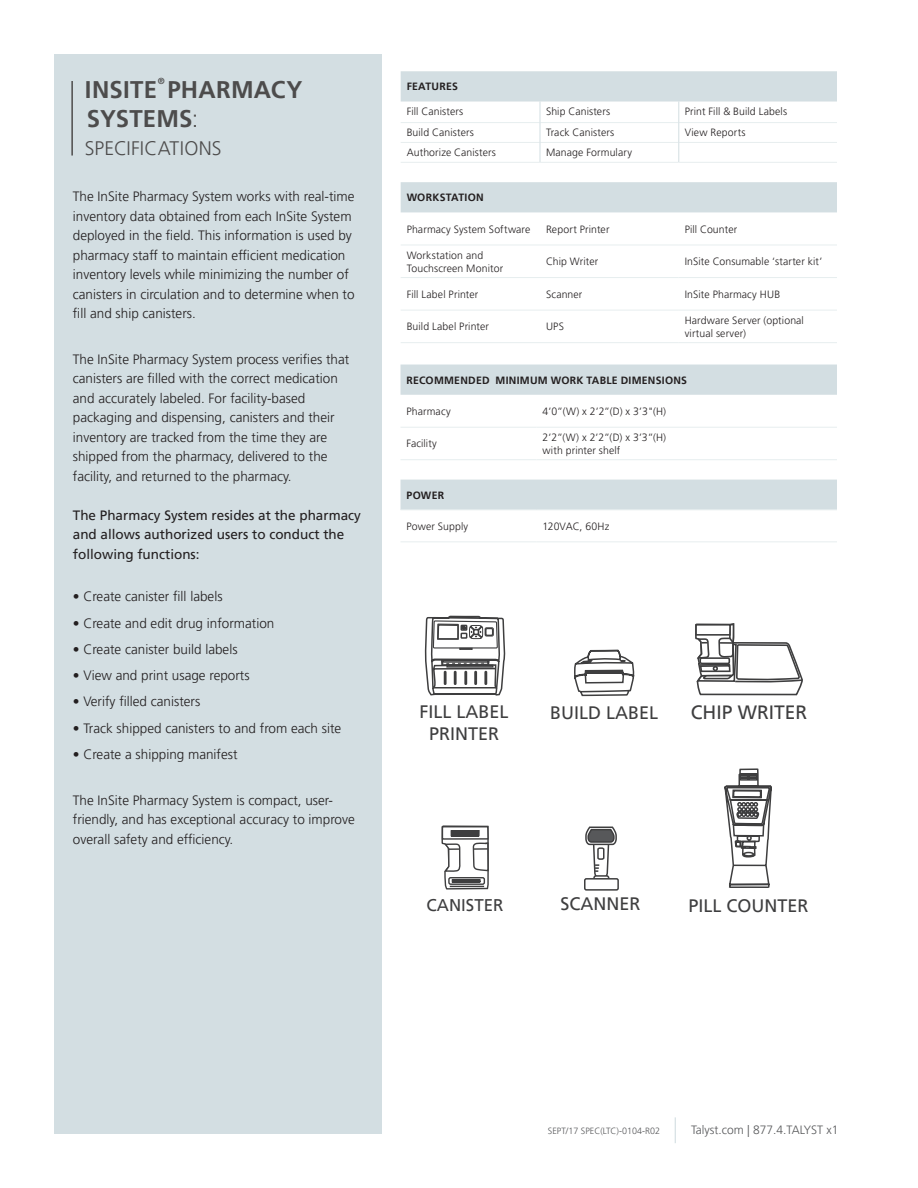
<style>
.page{position:relative;width:918px;height:1188px;background:#fff}
.page>*{position:absolute;margin:0;border:0;box-sizing:border-box;transform-origin:0 0}
.t1{font:700 24px "Frutiger LT Std";letter-spacing:.01em;color:#4d4c4c}
.t2{font:300 19.5px "Frutiger LT Std";letter-spacing:.005em;color:#4d4c4c}
.t3{font:19.2px "Frutiger LT Std";color:#3e3e3f}
.t4{font:18px/21.6px "Frutiger LT Std";color:#3e3e3f;text-align:center}
.t5{font:16.95px "Frutiger LT Std";color:#3e3e3f}
.t6{font:300 13.5px/19.5px "Frutiger LT Std";color:#231f20}
.t7{font:13.5px/19.5px "Frutiger LT Std";color:#231f20}
.t8{font:300 12px "Frutiger LT Std";color:#57585a}
.t9{font:300 10.5px/12.6px "Frutiger LT Std";letter-spacing:.01em;color:#231f20}
.t10{font:700 10.5px "Frutiger LT Std";letter-spacing:.025em;color:#231f20}
.t11{font:300 9px "Frutiger LT Std";color:#57585a}
.t12{font:700 8.7px "Frutiger LT Std";color:#4d4c4c}
.s1{font-weight:300}
</style>
<div class="page">
<div style="left:54px;top:54px;width:327px;height:1080px;background:#d3dee2"></div>
<hr style="left:71px;top:81px;width:2px;height:75px;background:#4d4c4c">
<div style="left:401px;top:182px;width:436px;height:30px;background:#d3dee2"></div>
<hr style="left:401px;top:162px;width:139px;height:1px;background:#e7eeef">
<hr style="left:540px;top:162px;width:139px;height:1px;background:#e7eeef">
<hr style="left:679px;top:162px;width:158px;height:1px;background:#e7eeef">
<hr style="left:401px;top:245px;width:139px;height:1px;background:#e7eeef">
<hr style="left:540px;top:245px;width:139px;height:1px;background:#e7eeef">
<hr style="left:679px;top:245px;width:158px;height:1px;background:#e7eeef">
<hr style="left:401px;top:277px;width:139px;height:1px;background:#e7eeef">
<hr style="left:540px;top:277px;width:139px;height:1px;background:#e7eeef">
<hr style="left:679px;top:277px;width:158px;height:1px;background:#e7eeef">
<hr style="left:401px;top:310px;width:139px;height:1px;background:#e7eeef">
<hr style="left:540px;top:310px;width:139px;height:1px;background:#e7eeef">
<hr style="left:679px;top:310px;width:158px;height:1px;background:#e7eeef">
<hr style="left:401px;top:342px;width:139px;height:1px;background:#e7eeef">
<hr style="left:540px;top:342px;width:139px;height:1px;background:#e7eeef">
<hr style="left:679px;top:342px;width:158px;height:1px;background:#e7eeef">
<svg style="left:401px;top:71px;width:436px;height:91px"></svg>
<svg style="left:401px;top:365px;width:436px;height:144px"></svg>
<hr style="left:401px;top:427px;width:136px;height:1px;background:#e7eeef">
<hr style="left:537px;top:427px;width:300px;height:1px;background:#e7eeef">
<hr style="left:401px;top:459px;width:136px;height:1px;background:#e7eeef">
<hr style="left:537px;top:459px;width:300px;height:1px;background:#e7eeef">
<hr style="left:401px;top:509px;width:136px;height:1px;background:#e7eeef">
<hr style="left:537px;top:509px;width:300px;height:1px;background:#e7eeef">
<hr style="left:401px;top:541px;width:136px;height:1px;background:#e7eeef">
<hr style="left:537px;top:541px;width:300px;height:1px;background:#e7eeef">
<svg style="left:424px;top:616px;width:81px;height:80px"></svg>
<svg style="left:574px;top:649px;width:61px;height:48px"></svg>
<svg style="left:695px;top:623px;width:108px;height:73px"></svg>
<svg style="left:441px;top:825px;width:48px;height:65px"></svg>
<svg style="left:585px;top:827px;width:32px;height:51px"></svg>
<div style="left:584px;top:878px;width:35px;height:13px;border:2px solid #3e3e3f;border-radius:2px"></div>
<svg style="left:724px;top:768px;width:48px;height:120px"></svg>
<svg style="left:675px;top:1117px;width:1px;height:26px"></svg>
<p class="t12" style="left:158px;top:76px;width:8px">®</p>
<h1 class="t1" style="left:87px;top:104px;width:113px">SYSTEMS<span class="s1">:</span></h1>
<h2 class="t2" style="left:85px;top:138px;width:138px">SPECIFICATIONS</h2>
<p class="t6" style="left:73px;top:187px;width:283px">The InSite Pharmacy System works with real-time inventory data obtained from each InSite System deployed in the field. This information is used by pharmacy staff to maintain efficient medication inventory levels while minimizing the number of canisters in circulation and to determine when to fill and ship canisters.</p>
<p class="t6" style="left:73px;top:350px;width:278px">The InSite Pharmacy System process verifies that canisters are filled with the correct medication and accurately labeled. For facility-based packaging and dispensing, canisters and their inventory are tracked from the time they are shipped from the pharmacy, delivered to the facility, and returned to the pharmacy.</p>
<p class="t7" style="left:73px;top:506px;width:290px">The Pharmacy System resides at the pharmacy and allows authorized users to conduct the following functions:</p>
<p class="t6" style="left:73px;top:587px;width:151px">• Create canister fill labels</p>
<p class="t6" style="left:73px;top:613px;width:203px">• Create and edit drug information</p>
<p class="t6" style="left:73px;top:640px;width:166px">• Create canister build labels</p>
<p class="t6" style="left:73px;top:666px;width:178px">• View and print usage reports</p>
<p class="t6" style="left:73px;top:692px;width:129px">• Verify filled canisters</p>
<p class="t6" style="left:73px;top:718px;width:270px">• Track shipped canisters to and from each site</p>
<p class="t6" style="left:73px;top:745px;width:166px">• Create a shipping manifest</p>
<p class="t6" style="left:73px;top:790px;width:284px">The InSite Pharmacy System is compact, user&shy;friendly, and has exceptional accuracy to improve overall safety and efficiency.</p>
<h1 class="t1" style="left:85px;top:75px;width:219px">INSITE PHARMACY</h1>
<p class="t10" style="left:407px;top:81px;width:53px">FEATURES</p>
<p class="t9" style="left:407px;top:106px;width:58px">Fill Canisters</p>
<p class="t9" style="left:546px;top:106px;width:66px">Ship Canisters</p>
<p class="t9" style="left:685px;top:106px;width:104px">Print Fill &amp; Build Labels</p>
<p class="t9" style="left:407px;top:127px;width:69px">Build Canisters</p>
<p class="t9" style="left:546px;top:127px;width:70px">Track Canisters</p>
<p class="t9" style="left:685px;top:127px;width:62px">View Reports</p>
<p class="t9" style="left:407px;top:147px;width:91px">Authorize Canisters</p>
<p class="t9" style="left:546px;top:147px;width:88px">Manage Formulary</p>
<p class="t10" style="left:407px;top:191px;width:79px">WORKSTATION</p>
<p class="t9" style="left:407px;top:223px;width:125px">Pharmacy System Software</p>
<p class="t9" style="left:546px;top:223px;width:65px">Report Printer</p>
<p class="t9" style="left:685px;top:223px;width:54px">Pill Counter</p>
<p class="t9" style="left:407px;top:249px;width:98px">Workstation and<br>Touchscreen Monitor</p>
<p class="t9" style="left:546px;top:255px;width:54px">Chip Writer</p>
<p class="t9" style="left:685px;top:255px;width:139px">InSite Consumable ‘starter kit’</p>
<p class="t9" style="left:407px;top:288px;width:73px">Fill Label Printer</p>
<p class="t9" style="left:546px;top:288px;width:38px">Scanner</p>
<p class="t9" style="left:685px;top:288px;width:97px">InSite Pharmacy HUB</p>
<p class="t9" style="left:407px;top:321px;width:84px">Build Label Printer</p>
<p class="t9" style="left:546px;top:321px;width:20px">UPS</p>
<p class="t9" style="left:685px;top:314px;width:121px">Hardware Server (optional virtual server)</p>
<p class="t10" style="left:407px;top:374px;width:282px">RECOMMENDED MINIMUM WORK TABLE DIMENSIONS</p>
<p class="t9" style="left:407px;top:405px;width:46px">Pharmacy</p>
<p class="t9" style="left:543px;top:405px;width:125px">4’0”(W) x 2’2”(D) x 3’3"(H)</p>
<p class="t9" style="left:407px;top:438px;width:32px">Facility</p>
<p class="t9" style="left:543px;top:431px;width:125px">2’2”(W) x 2’2”(D) x 3’3”(H) with printer shelf</p>
<p class="t10" style="left:407px;top:489px;width:39px">POWER</p>
<p class="t9" style="left:407px;top:520px;width:63px">Power Supply</p>
<p class="t9" style="left:543px;top:520px;width:68px">120VAC, 60Hz</p>
<h3 class="t4" style="left:451px;top:703px;width:187px;line-height:20.5px;text-align:left;text-indent:-10px">FILL LABELBUILD LABEL<br>PRINTER</h3>
<h3 class="t4" style="left:420px;top:701px;width:91px">FILL ABEL<br>PRINTER</h3>
<h3 class="t4" style="left:550px;top:702px;width:109px">BUILD LABEL</h3>
<h3 class="t3" style="left:691px;top:701px;width:118px">CHIP WRITER</h3>
<p class="t5" style="left:427px;top:896px;width:78px">CANISTER</p>
<h3 class="t4" style="left:560px;top:893px;width:81px">SCANNER</h3>
<h3 class="t4" style="left:689px;top:895px;width:122px">PILL COUNTER</h3>
<p class="t11" style="left:548px;top:1126px;width:114px">SEPT/17 SPEC(LTC)-0104-R02</p>
<p class="t8" style="left:691px;top:1123px;width:149px">Talyst.com | 877.4.TALYST x1</p>
</div>
